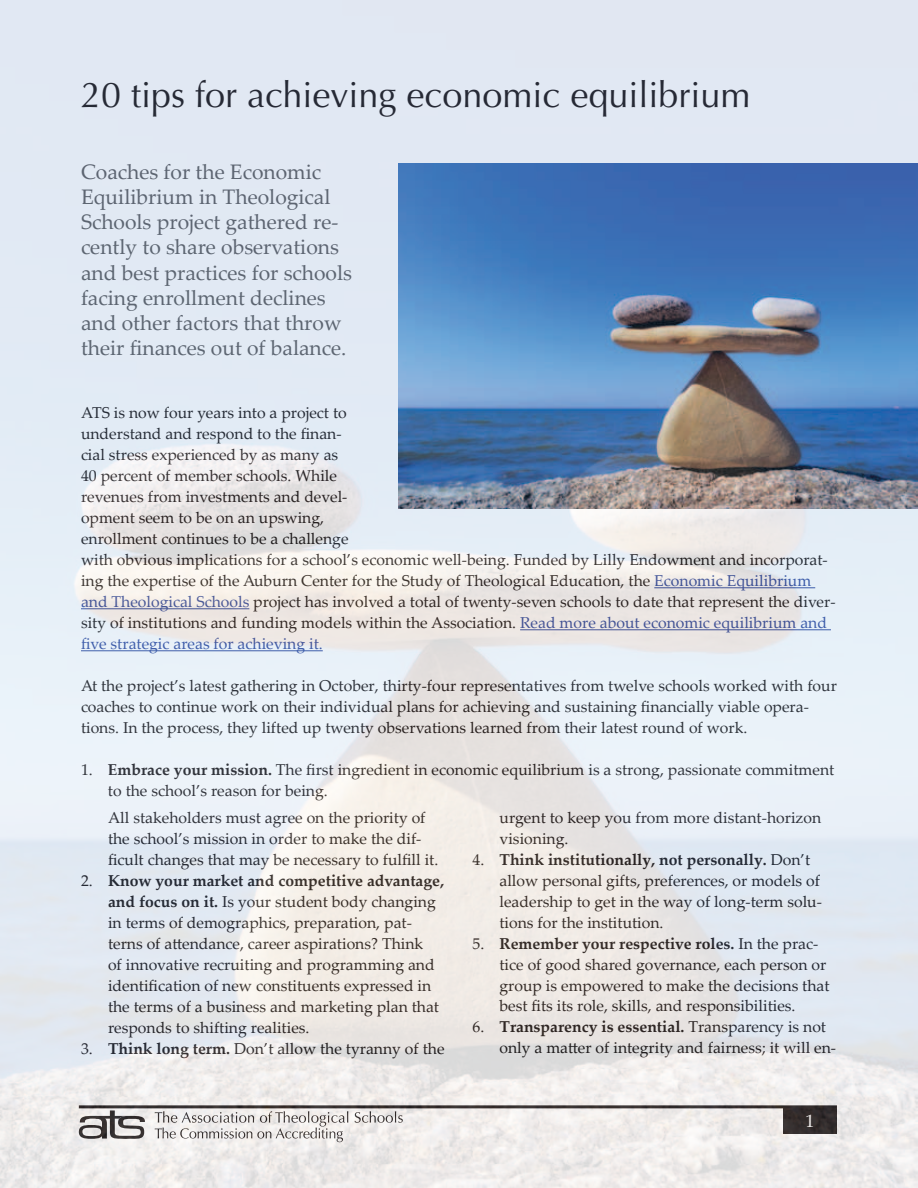
<style>
.page{position:relative;width:918px;height:1188px;background:#fff}
.page>*{position:absolute;margin:0;border:0;box-sizing:border-box;transform-origin:0 0}
.t1{font:36px "Optima LT Std";color:#231f20}
.t2{font:21px/25.2px "Palatino Linotype";color:#636466}
.t3{font:18px "Palatino Linotype";color:#fff}
.t4{font:15.75px/21px "Palatino Linotype";color:#231f20}
.s1{color:#3953a4}
.s2{font-weight:700}
</style>
<div class="page">
<img style="left:0;top:0;width:918px;height:1188px">
<h1 class="t1" style="left:81px;top:74px;width:671px">20 tips for achieving economic equilibrium</h1>
<h2 class="t2" style="left:81px;top:158px;width:273px">Coaches for the Economic<br>Equilibrium in Theological<br>Schools project gathered re&shy;cently to share observations and best practices for schools facing enrollment declines and other factors that throw their finances out of balance.</h2>
<p class="t4" style="left:81px;top:402px;width:756px">ATS is now four years into a project to<br>understand and respond to the finan-<br>cial stress experienced by as many as<br>40 percent of member schools. While<br>revenues from investments and devel-<br>opment seem to be on an upswing,<br>enrollment continues to be a challenge<br>with obvious implications for a school’s economic well-being. Funded by Lilly Endowment and incorporat&shy;ing the expertise of the Auburn Center for the Study of Theological Education, the <span class="s1">Economic Equilibrium and Theological Schools</span> project has involved a total of twenty-seven schools to date that represent the diver&shy;sity of institutions and funding models within the Association. <span class="s1">Read more about economic equilibrium and five strategic areas for achieving it.</span></p>
<p class="t4" style="left:81px;top:675px;width:757px">At the project’s latest gathering in October, thirty-four representatives from twelve schools worked with four coaches to continue work on their individual plans for achieving and sustaining financially viable opera&shy;tions. In the process, they lifted up twenty observations learned from their latest round of work.</p>
<p class="t4" style="left:108px;top:759px;width:728px;text-indent:-27px">1. <span class="s2">Embrace your mission.</span> The first ingredient in economic equilibrium is a strong, passionate commitment to the school’s reason for being.</p>
<p class="t4" style="left:108px;top:806px;width:332px">All stakeholders must agree on the priority of the school’s mission in order to make the dif&shy;ficult changes that may be necessary to fulfill it.</p>
<p class="t4" style="left:108px;top:869px;width:338px;text-indent:-27px">2. <span class="s2">Know your market and competitive advantage, and focus on it.</span> Is your student body changing in terms of demographics, preparation, pat&shy;terns of attendance, career aspirations? Think<br>of innovative recruiting and programming and identification of new constituents expressed in the terms of a business and marketing plan that responds to shifting realities.</p>
<p class="t4" style="left:81px;top:1037px;width:365px">3. <span class="s2">Think long term.</span> Don’t allow the tyranny of the</p>
<p class="t4" style="left:500px;top:806px;width:323px">urgent to keep you from more distant-horizon visioning.</p>
<p class="t4" style="left:500px;top:848px;width:324px;text-indent:-27px">4. <span class="s2">Think institutionally, not personally.</span> Don’t allow personal gifts, preferences, or models of leadership to get in the way of long-term solu&shy;tions for the institution.</p>
<p class="t4" style="left:500px;top:932px;width:332px;text-indent:-27px">5. <span class="s2">Remember your respective roles.</span> In the prac&shy;tice of good shared governance, each person or group is empowered to make the decisions that best fits its role, skills, and responsibilities.</p>
<p class="t4" style="left:500px;top:1016px;width:338px;text-indent:-27px">6. <span class="s2">Transparency is essential.</span> Transparency is not only a matter of integrity and fairness; it will en-</p>
<p class="t3" style="left:806px;top:1108px;width:10px">1</p>
</div>
